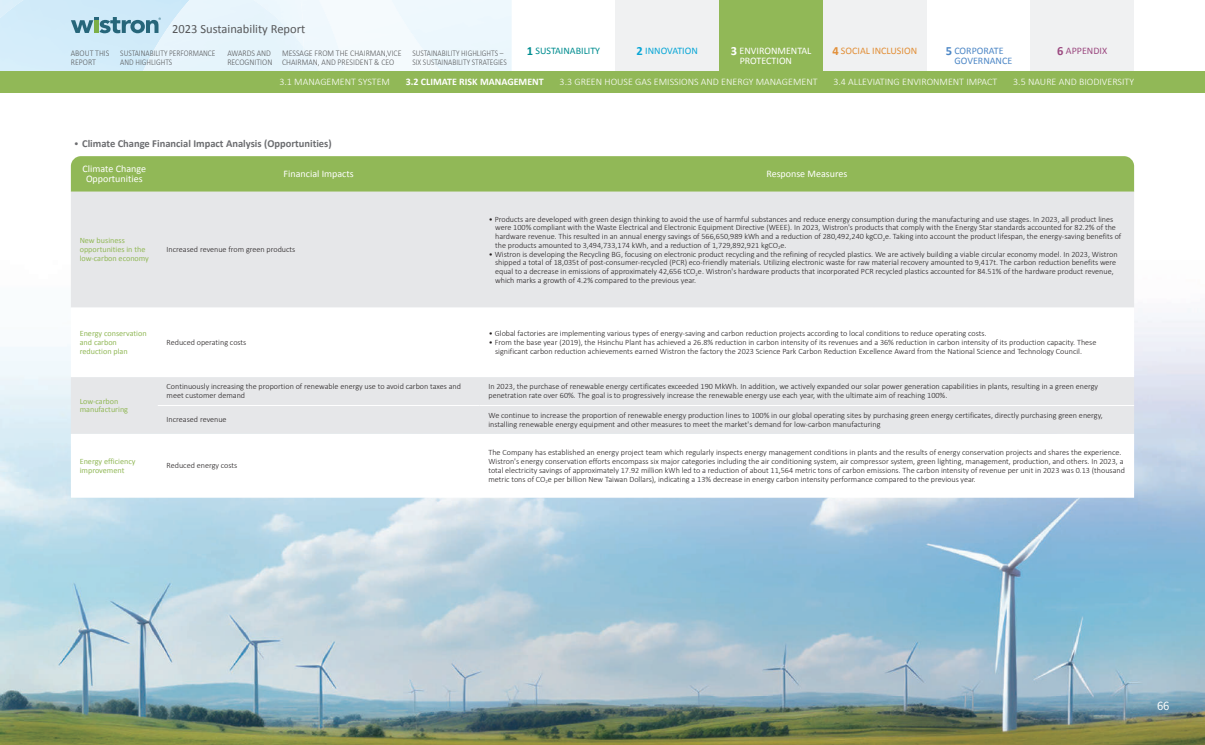
<style>
.page{position:relative;width:1205px;height:745px;background:#fff}
.page>*{position:absolute;margin:0;border:0;box-sizing:border-box;transform-origin:0 0}
.t1{font:12.5px "Calibri";color:#57585a}
.t2{font:11.25px "Noto Sans TC";color:#fff}
.t3{font:700 10.62px "Calibri";color:#6c6d70}
.t4{font:300 10px "Calibri";color:#fff}
.t5{font:10px/10px "Calibri";color:#fff}
.t6{font:700 10px "Calibri";color:#fff}
.t7{font:10px/10px "Calibri";color:#4d87c6}
.t8{font:10px "Calibri";color:#e28f38}
.t9{font:10px "Calibri";color:#008d90}
.t10{font:10px "Calibri";color:#08a6d6}
.t11{font:10px "Calibri";color:#9b4980}
.t12{font:300 8.75px/8.8px "Calibri";color:#57585a;scale:.85 1}
.t13{font:300 8.75px/8.8px "Calibri";color:#57585a;scale:.9 1}
.t14{font:300 8.12px/8.8px "Calibri";color:#231f20}
.t15{font:8.12px/8.8px "Calibri";color:#91b857}
.s1{font-weight:700;font-size:12.5px}
.s2{font-family:"Noto Sans TC";font-size:11.25px}
</style>
<div class="page">
<div style="left:391px;top:0;width:121px;height:71px;background:#eef8fd"></div>
<div style="left:304px;top:0;width:41px;height:71px;background:#f0f8fd"></div>
<img style="left:303px;top:0;width:1px;height:47px">
<img style="left:303px;top:47px;width:16px;height:24px">
<img style="left:143px;top:0;width:160px;height:71px">
<div style="left:719px;top:0;width:104px;height:71px;background:#91b857"></div>
<div style="left:615px;top:0;width:104px;height:71px;background:#f0f1f2"></div>
<div style="left:823px;top:0;width:103px;height:71px;background:#f0f1f2"></div>
<div style="left:1030px;top:0;width:104px;height:71px;background:#f0f1f2"></div>
<svg style="left:71px;top:17px;width:90px;height:16px"></svg>
<div style="left:0;top:71px;width:1205px;height:21px;background:#91b857"></div>
<img style="left:0;top:308px;width:1205px;height:436px">
<div style="left:71px;top:156px;width:1063px;height:35px;background:#91b857"></div>
<div style="left:71px;top:191px;width:1063px;height:116px;background:#e6e7e9"></div>
<svg style="left:71px;top:307px;width:1063px;height:190px"></svg>
<hr style="left:158px;top:405px;width:322px;height:1px;background:#fff">
<hr style="left:480px;top:405px;width:654px;height:1px;background:#fff">
<h1 class="t1" style="left:172px;top:21px;width:135px">2023 Sustainability Report</h1>
<p class="t13" style="left:71px;top:48px;width:44px">ABOUT THIS<br>REPORT</p>
<p class="t12" style="left:120px;top:48px;width:114px">SUSTAINABILITY PERFORMANCE<br>AND HIGHLIGHTS</p>
<p class="t13" style="left:227px;top:48px;width:52px">AWARDS AND<br>RECOGNITION</p>
<p class="t13" style="left:282px;top:48px;width:134px">MESSAGE FROM THE CHAIRMAN,VICE<br>CHAIRMAN, AND PRESIDENT &amp; CEO</p>
<p class="t12" style="left:412px;top:48px;width:113px">SUSTAINABILITY HIGHLIGHTS –<br>SIX SUSTAINABILITY STRATEGIES</p>
<p class="t9" style="left:527px;top:44px;width:75px"><span class="s1">1</span> SUSTAINABILITY</p>
<p class="t5" style="left:740px;top:46px;width:73px;text-indent:-9px"><span class="s1">3</span> ENVIRONMENTAL<br>PROTECTION</p>
<p class="t7" style="left:954px;top:46px;width:59px;text-indent:-9px"><span class="s1">5</span> CORPORATE<br>GOVERNANCE</p>
<p class="t10" style="left:637px;top:44px;width:63px"><span class="s1">2</span> INNOVATION</p>
<p class="t8" style="left:832px;top:44px;width:86px"><span class="s1">4</span> SOCIAL INCLUSION</p>
<p class="t11" style="left:1057px;top:44px;width:51px"><span class="s1">6</span> APPENDIX</p>
<p class="t4" style="left:279px;top:75px;width:112px">3.1 MANAGEMENT SYSTEM</p>
<p class="t6" style="left:406px;top:75px;width:139px">3.2 CLIMATE RISK MANAGEMENT</p>
<p class="t4" style="left:559px;top:75px;width:259px">3.3 GREEN HOUSE GAS EMISSIONS AND ENERGY MANAGEMENT</p>
<p class="t4" style="left:833px;top:75px;width:165px">3.4 ALLEVIATING ENVIRONMENT IMPACT</p>
<p class="t4" style="left:1013px;top:75px;width:122px">3.5 NAURE AND BIODIVERSITY</p>
<h3 class="t3" style="left:71px;top:136px;width:262px"><span class="s2">・</span>Climate Change Financial Impact Analysis (Opportunities)</h3>
<p class="t5" style="left:83px;top:164px;width:65px;text-align:center">Climate Change<br>Opportunities</p>
<p class="t5" style="left:284px;top:169px;width:72px">Financial Impacts</p>
<p class="t5" style="left:766px;top:169px;width:82px">Response Measures</p>
<p class="t15" style="left:80px;top:236px;width:71px">New business opportunities in the low-carbon economy</p>
<p class="t14" style="left:167px;top:245px;width:130px">Increased revenue from green products</p>
<p class="t15" style="left:80px;top:329px;width:68px">Energy conservation and carbon reduction plan</p>
<p class="t14" style="left:167px;top:337px;width:81px">Reduced operating costs</p>
<p class="t14" style="left:495px;top:214px;width:628px;text-indent:-6px">• Products are developed with green design thinking to avoid the use of harmful substances and reduce energy consumption during the manufacturing and use stages. In 2023, all product lines were 100% compliant with the Waste Electrical and Electronic Equipment Directive (WEEE). In 2023, Wistron's products that comply with the Energy Star standards accounted for 82.2% of the hardware revenue. This resulted in an annual energy savings of 566,650,989 kWh and a reduction of 280,492,240 kgCO<sub>2</sub>e. Taking into account the product lifespan, the energy-saving benefits of the products amounted to 3,494,733,174 kWh, and a reduction of 1,729,892,921 kgCO<sub>2</sub>e.</p>
<p class="t14" style="left:495px;top:249px;width:624px;text-indent:-6px">• Wistron is developing the Recycling BG, focusing on electronic product recycling and the refining of recycled plastics. We are actively building a viable circular economy model. In 2023, Wistron shipped a total of 18,035t of post-consumer-recycled (PCR) eco-friendly materials. Utilizing electronic waste for raw material recovery amounted to 9,417t. The carbon reduction benefits were equal to a decrease in emissions of approximately 42,656 tCO<sub>2</sub>e. Wistron's hardware products that incorporated PCR recycled plastics accounted for 84.51% of the hardware product revenue, which marks a growth of 4.2% compared to the previous year.</p>
<p class="t14" style="left:489px;top:329px;width:499px">• Global factories are implementing various types of energy-saving and carbon reduction projects according to local conditions to reduce operating costs.</p>
<p class="t14" style="left:495px;top:337px;width:603px;text-indent:-6px">• From the base year (2019), the Hsinchu Plant has achieved a 26.8% reduction in carbon intensity of its revenues and a 36% reduction in carbon intensity of its production capacity. These significant carbon reduction achievements earned Wistron the factory the 2023 Science Park Carbon Reduction Excellence Award from the National Science and Technology Council.</p>
<p class="t15" style="left:80px;top:396px;width:50px">Low-carbon manufacturing</p>
<p class="t14" style="left:167px;top:382px;width:296px">Continuously increasing the proportion of renewable energy use to avoid carbon taxes and meet customer demand</p>
<p class="t14" style="left:488px;top:382px;width:611px">In 2023, the purchase of renewable energy certificates exceeded 190 MkWh. In addition, we actively expanded our solar power generation capabilities in plants, resulting in a green energy penetration rate over 60%. The goal is to progressively increase the renewable energy use each year, with the ultimate aim of reaching 100%.</p>
<p class="t14" style="left:167px;top:415px;width:62px">Increased revenue</p>
<p class="t14" style="left:488px;top:410px;width:616px">We continue to increase the proportion of renewable energy production lines to 100% in our global operating sites by purchasing green energy certificates, directly purchasing green energy, installing renewable energy equipment and other measures to meet the market's demand for low-carbon manufacturing</p>
<p class="t15" style="left:80px;top:456px;width:57px">Energy efficiency improvement</p>
<p class="t14" style="left:167px;top:461px;width:72px">Reduced energy costs</p>
<p class="t14" style="left:488px;top:448px;width:638px">The Company has established an energy project team which regularly inspects energy management conditions in plants and the results of energy conservation projects and shares the experience.<br>Wistron's energy conservation efforts encompass six major categories including the air conditioning system, air compressor system, green lighting, management, production, and others. In 2023, a total electricity savings of approximately 17.92 million kWh led to a reduction of about 11,564 metric tons of carbon emissions. The carbon intensity of revenue per unit in 2023 was 0.13 (thousand metric tons of CO<sub>2</sub>e per billion New Taiwan Dollars), indicating a 13% decrease in energy carbon intensity performance compared to the previous year.</p>
<h2 class="t2" style="left:1157px;top:698px;width:14px">66</h2>
</div>
